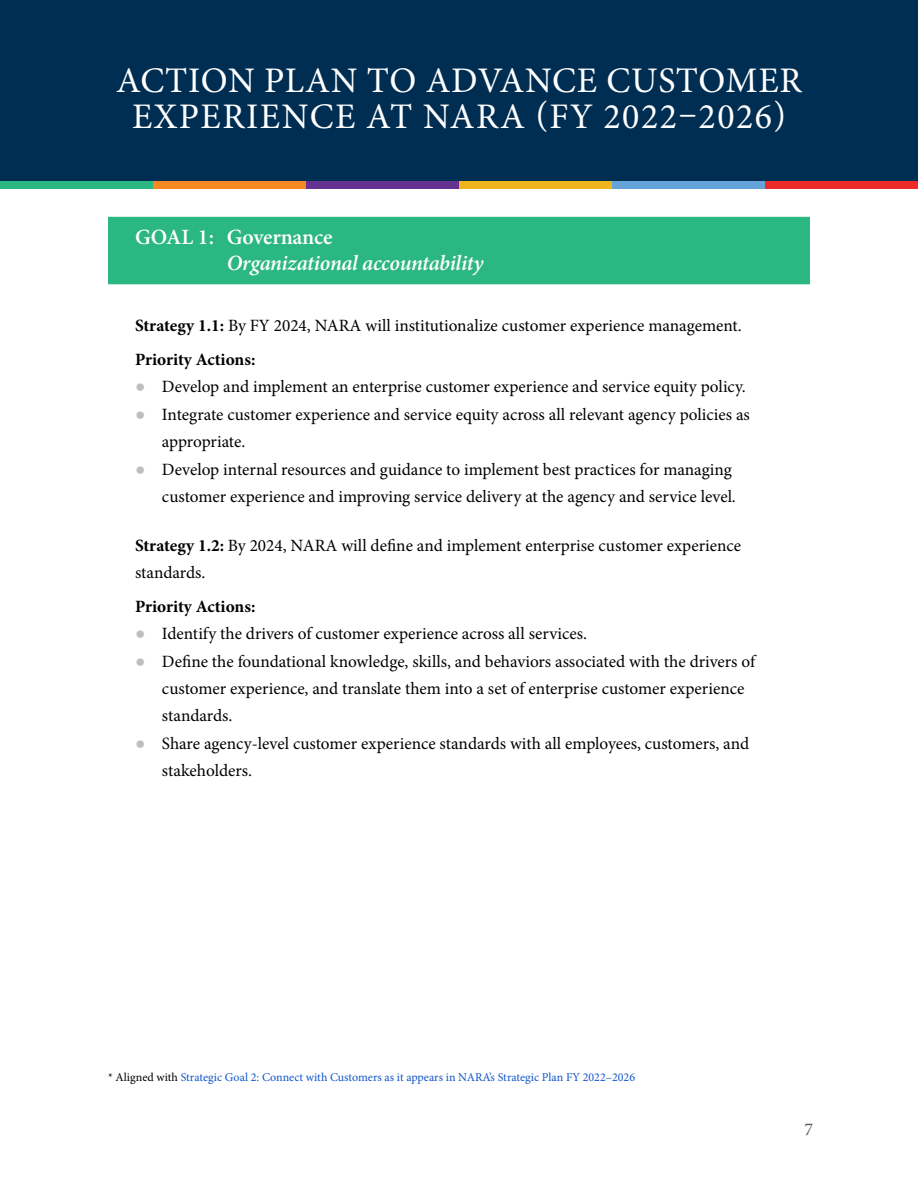
<style>
.page{position:relative;width:918px;height:1188px;background:#fff}
.page>*{position:absolute;margin:0;border:0;box-sizing:border-box;transform-origin:0 0}
.t1{font:36px/36px "Minion Pro";letter-spacing:.02em;color:#fff;text-align:center}
.t2{font:italic 600 21.75px/26.2px "Minion Pro";letter-spacing:-.015em;color:#fff}
.t3{font:18px "Minion Pro";color:#58595b}
.t4{font:17.25px/27px "Minion Pro";color:#000}
.t5{font:700 17.25px "Minion Pro";letter-spacing:-.005em;color:#000}
.t6{font:12px "Minion Pro";color:#15c}
.s1{font-style:normal}
.s2{font-weight:700}
.s3{font-family:"Arial";color:#bcbec0}
.s4{color:#000}
</style>
<div class="page">
<div style="left:0;top:179px;width:153px;height:10px;background:#2bb782"></div>
<div style="left:153px;top:179px;width:153px;height:10px;background:#f68824"></div>
<div style="left:306px;top:179px;width:153px;height:10px;background:#663292"></div>
<div style="left:459px;top:179px;width:153px;height:10px;background:#efb51d"></div>
<div style="left:612px;top:179px;width:153px;height:10px;background:#65a4d8"></div>
<div style="left:765px;top:179px;width:153px;height:10px;background:#ed2b28"></div>
<div style="left:0;top:0;width:918px;height:181px;background:#002e52"></div>
<div style="left:108px;top:217px;width:702px;height:67px;background:#2bb782"></div>
<h1 class="t1" style="left:116px;top:63px;width:687px">ACTION PLAN TO ADVANCE CUSTOMER<br>EXPERIENCE AT NARA (FY 2022–2026)</h1>
<h2 class="t2" style="left:227px;top:223px;width:258px;text-indent:-92px"><span class="s1">GOAL 1: Governance<br></span>Organizational accountability</h2>
<p class="t4" style="left:135px;top:309px;width:608px;line-height:33.8px"><span class="s2">Strategy 1.1:</span> By FY 2024, NARA will institutionalize customer experience management.<br><span class="s2">Priority Actions:</span></p>
<p class="t4" style="left:135px;top:373px;width:612px"><span class="s3">●</span> Develop and implement an enterprise customer experience and service equity policy.</p>
<p class="t4" style="left:162px;top:401px;width:589px;text-indent:-27px"><span class="s3">●</span> Integrate customer experience and service equity across all relevant agency policies as appropriate.</p>
<p class="t4" style="left:135px;top:456px;width:602px;text-align:right"><span class="s3">●</span> Develop internal resources and guidance to implement best practices for managing customer experience and improving service delivery at the agency and service level.</p>
<p class="t4" style="left:135px;top:532px;width:608px"><span class="s2">Strategy 1.2:</span> By 2024, NARA will defne and implement enterprise customer experience standards.</p>
<h3 class="t5" style="left:135px;top:594px;width:122px">Priority Actions:</h3>
<p class="t4" style="left:135px;top:620px;width:453px"><span class="s3">●</span> Identify the drivers of customer experience across all services.</p>
<p class="t4" style="left:162px;top:648px;width:596px;text-indent:-27px"><span class="s3">●</span> Defne the foundational knowledge, skills, and behaviors associated with the drivers of customer experience, and translate them into a set of enterprise customer experience standards.</p>
<p class="t4" style="left:162px;top:730px;width:589px;text-indent:-27px"><span class="s3">●</span> Share agency-level customer experience standards with all employees, customers, and stakeholders.</p>
<p class="t6" style="left:108px;top:1069px;width:529px"><span class="s4">* Aligned with</span> Strategic Goal 2: Connect with Customers as it appears in NARA’s Strategic Plan FY 2022–2026</p>
<p class="t3" style="left:805px;top:1118px;width:10px">7</p>
</div>
